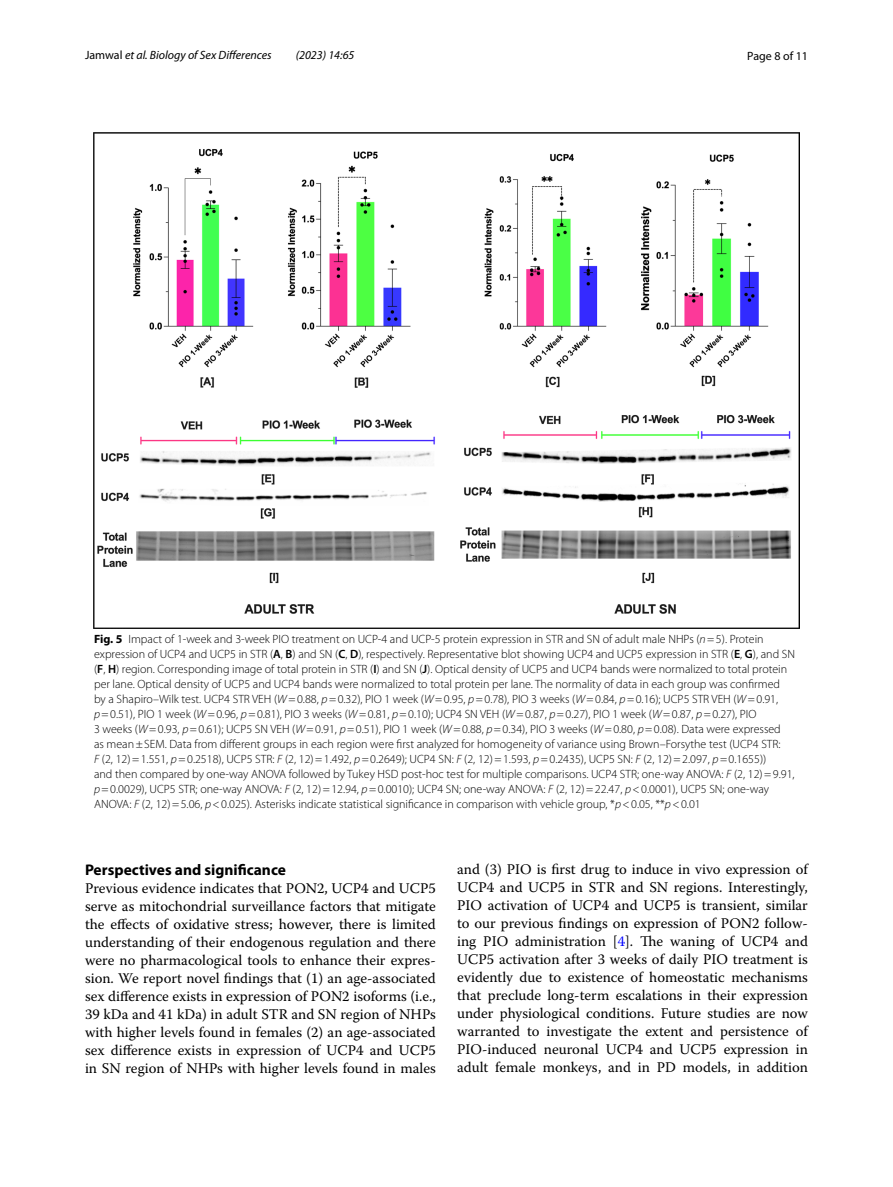
<style>
.page{position:relative;width:893px;height:1187px;background:#fff}
.page>*{position:absolute;margin:0;border:0;box-sizing:border-box;transform-origin:0 0}
.t1{font:700 15.45px "Myriad Pro";color:#000}
.t2{font:14.7px/18px "Warnock Pro";color:#000;text-align:justify}
.t3{font:300 12px/15px "Myriad Pro";color:#000}
.t4{font:italic 12px "Myriad Pro";color:#000}
.t5{font:12px "Myriad Pro";color:#000}
.s1{font-style:normal}
.s2{font-weight:700}
.s3{font-style:italic}
.s4{font-weight:600}
.s5{color:#00f}
</style>
<div class="page">
<img style="left:94px;top:133px;width:705px;height:495px">
<p class="t4" style="left:85px;top:48px;width:188px"><span class="s1">Jamwal</span> et al. Biology of Sex Differences</p>
<p class="t4" style="left:296px;top:48px;width:60px">(2023) 14:65</p>
<p class="t5" style="left:747px;top:48px;width:62px">Page 8 of 11</p>
<p class="t3" style="left:94px;top:632px;width:703px"><span class="s2">Fig. 5</span> Impact of 1-week and 3-week PIO treatment on UCP-4 and UCP-5 protein expression in STR and SN of adult male NHPs (<span class="s3">n</span>=5). Protein expression of UCP4 and UCP5 in STR (<span class="s4">A</span>, <span class="s4">B</span>) and SN (<span class="s4">C</span>, <span class="s4">D</span>), respectively. Representative blot showing UCP4 and UCP5 expression in STR (<span class="s4">E</span>, <span class="s4">G</span>), and SN (<span class="s4">F</span>, <span class="s4">H</span>) region. Corresponding image of total protein in STR (<span class="s4">I</span>) and SN (<span class="s4">J</span>). Optical density of UCP5 and UCP4 bands were normalized to total protein per lane. Optical density of UCP5 and UCP4 bands were normalized to total protein per lane. The normality of data in each group was confirmed<br>by a Shapiro–Wilk test. UCP4 STR VEH (<span class="s3">W</span>=0.88, <span class="s3">p</span>=0.32), PIO 1 week (<span class="s3">W</span>=0.95, <span class="s3">p</span>=0.78), PIO 3 weeks (<span class="s3">W</span>=0.84, <span class="s3">p</span>=0.16); UCP5 STR VEH (<span class="s3">W</span>=0.91, <span class="s3">p</span>=0.51), PIO 1 week (<span class="s3">W</span>=0.96, <span class="s3">p</span>=0.81), PIO 3 weeks (<span class="s3">W</span>=0.81, <span class="s3">p</span>=0.10); UCP4 SN VEH (<span class="s3">W</span>=0.87, <span class="s3">p</span>=0.27), PIO 1 week (<span class="s3">W</span>=0.87, <span class="s3">p</span>=0.27), PIO<br>3 weeks (<span class="s3">W</span>=0.93, <span class="s3">p</span>=0.61); UCP5 SN VEH (<span class="s3">W</span>=0.91, <span class="s3">p</span>=0.51), PIO 1 week (<span class="s3">W</span>=0.88, <span class="s3">p</span>=0.34), PIO 3 weeks (<span class="s3">W</span>=0.80, <span class="s3">p</span>=0.08). Data were expressed<br>as mean±SEM. Data from different groups in each region were first analyzed for homogeneity of variance using Brown–Forsythe test (UCP4 STR:<br><span class="s3">F</span> (2, 12)=1.551, <span class="s3">p</span>=0.2518), UCP5 STR: <span class="s3">F</span> (2, 12)=1.492, <span class="s3">p</span>=0.2649); UCP4 SN: <span class="s3">F</span> (2, 12)=1.593, <span class="s3">p</span>=0.2435), UCP5 SN: <span class="s3">F</span> (2, 12)=2.097, <span class="s3">p</span>=0.1655))<br>and then compared by one-way ANOVA followed by Tukey HSD post-hoc test for multiple comparisons. UCP4 STR; one-way ANOVA: <span class="s3">F</span> (2, 12)=9.91, <span class="s3">p</span>=0.0029), UCP5 STR; one-way ANOVA: <span class="s3">F</span> (2, 12)=12.94, <span class="s3">p</span>=0.0010); UCP4 SN; one-way ANOVA: <span class="s3">F</span> (2, 12)=22.47, <span class="s3">p</span>&lt;0.0001), UCP5 SN; one-way ANOVA: <span class="s3">F</span> (2, 12)=5.06, <span class="s3">p</span>&lt;0.025). Asterisks indicate statistical significance in comparison with vehicle group, *<span class="s3">p</span>&lt;0.05, **<span class="s3">p</span>&lt;0.01</p>
<p class="t1" style="left:85px;top:859px;width:202px">Perspectives and significance</p>
<p class="t2" style="left:85px;top:878px;width:352px">Previous evidence indicates that PON2, UCP4 and UCP5 serve as mitochondrial surveillance factors that mitigate the effects of oxidative stress; however, there is limited understanding of their endogenous regulation and there were no pharmacological tools to enhance their expres&shy;sion. We report novel findings that (1) an age-associated sex difference exists in expression of PON2 isoforms (i.e., 39 kDa and 41 kDa) in adult STR and SN region of NHPs with higher levels found in females (2) an age-associated sex difference exists in expression of UCP4 and UCP5 in SN region of NHPs with higher levels found in males</p>
<p class="t2" style="left:457px;top:860px;width:352px">and (3) PIO is first drug to induce in vivo expression of UCP4 and UCP5 in STR and SN regions. Interestingly, PIO activation of UCP4 and UCP5 is transient, similar to our previous findings on expression of PON2 follow&shy;ing PIO administration [<span class="s5">4</span>]. The waning of UCP4 and UCP5 activation after 3 weeks of daily PIO treatment is evidently due to existence of homeostatic mechanisms that preclude long-term escalations in their expression under physiological conditions. Future studies are now warranted to investigate the extent and persistence of PIO-induced neuronal UCP4 and UCP5 expression in adult female monkeys, and in PD models, in addition</p>
</div>
